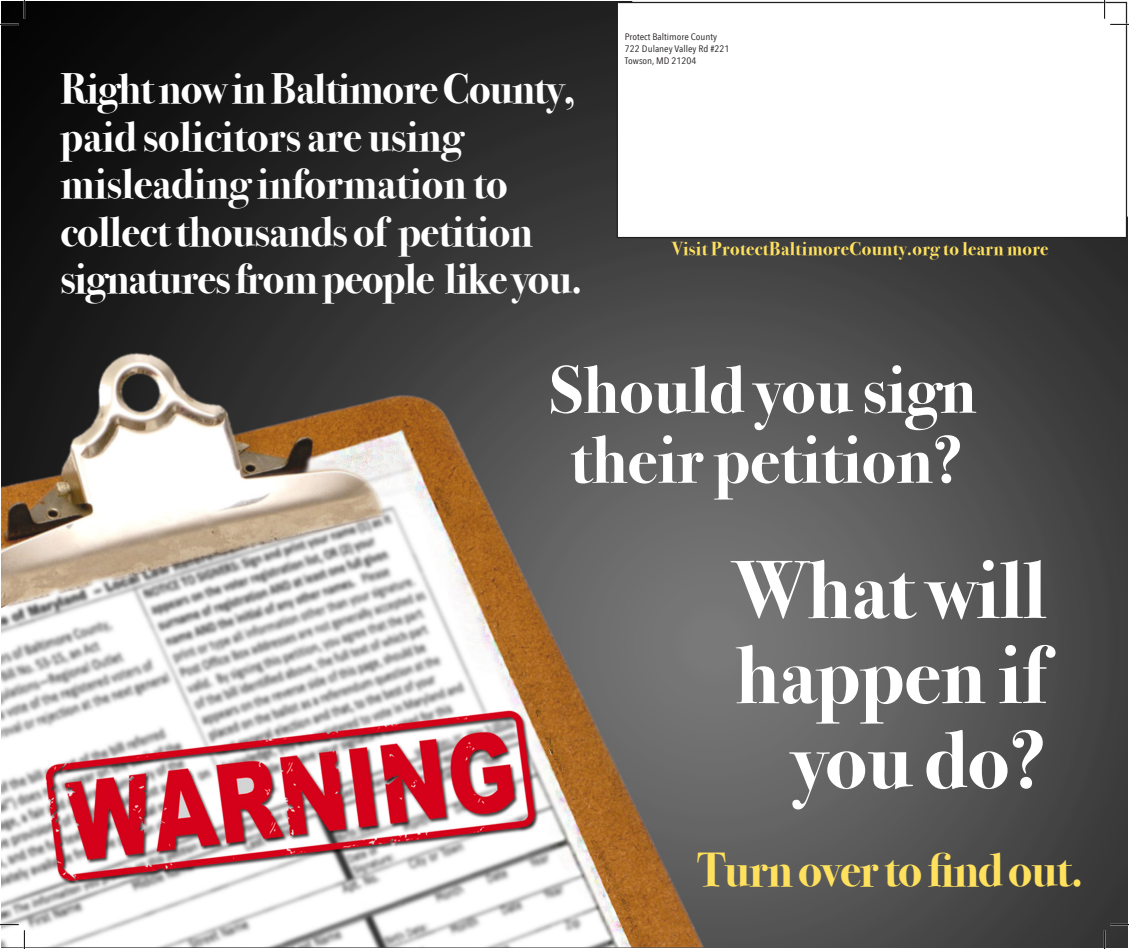
<style>
.page{position:relative;width:1129px;height:949px;background:#fff}
.page>*{position:absolute;margin:0;border:0;box-sizing:border-box;transform-origin:0 0}
.t1{font:700 82.5px "Bodoni Svty Two OSITCTT";color:#fff}
.t2{font:700 67.5px "Bodoni Svty Two OSITCTT";color:#fff}
.t3{font:700 47.5px "Bodoni Svty Two OSITCTT";letter-spacing:-.02em;color:#ffe15e}
.t4{font:700 42.5px/47.5px "Bodoni Svty Two OSITCTT";letter-spacing:-.01em;color:#fff}
.t5{font:700 18.75px "Bodoni Svty Two OSITCTT";letter-spacing:.02em;color:#ffe15e}
.t6{font:9.38px "Avenir Next Condensed";color:#231f20;scale:1.14 1}
</style>
<div class="page">
<img style="left:2px;top:2px;width:1125px;height:945px">
<div style="left:617px;top:2px;width:509px;height:236px;background:#fff"></div>
<div style="left:617px;top:2px;width:510px;height:236px;border:1px solid #231f20"></div>
<svg style="left:0;top:0;width:25px;height:25px"></svg>
<svg style="left:0;top:924px;width:25px;height:25px"></svg>
<svg style="left:1104px;top:0;width:25px;height:25px"></svg>
<svg style="left:1104px;top:924px;width:25px;height:25px"></svg>
<p class="t4" style="left:60px;top:65px;width:517px">Right now in Baltimore County, paid solicitors are using</p>
<p class="t4" style="left:60px;top:160px;width:449px">misleading information to</p>
<p class="t4" style="left:60px;top:208px;width:524px">collect thousands of petition signatures from people like you.</p>
<p class="t6" style="left:625px;top:29px;width:82px">Protect Baltimore County</p>
<p class="t6" style="left:625px;top:41px;width:93px">722 Dulaney Valley Rd #221</p>
<p class="t6" style="left:625px;top:53px;width:64px">Towson, MD 21204</p>
<p class="t5" style="left:672px;top:238px;width:378px">Visit ProtectBaltimoreCounty.org to learn more</p>
<p class="t2" style="left:550px;top:350px;width:428px">Should you sign</p>
<p class="t2" style="left:570px;top:420px;width:394px">their petition?</p>
<p class="t1" style="left:733px;top:542px;width:315px">What will</p>
<p class="t1" style="left:735px;top:627px;width:312px">happen if</p>
<p class="t1" style="left:793px;top:712px;width:255px">you do?</p>
<p class="t3" style="left:697px;top:842px;width:388px">Turn over to find out.</p>
</div>
